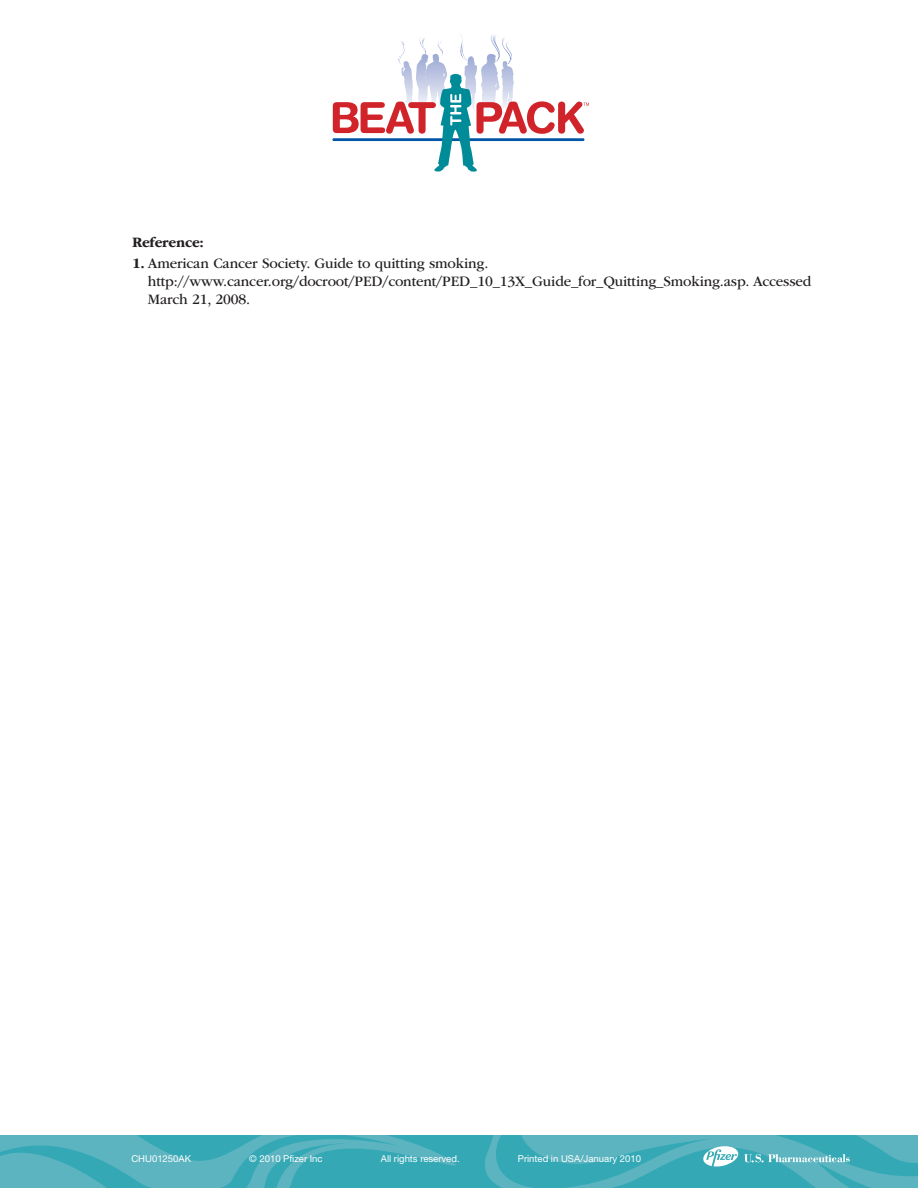
<style>
.page{position:relative;width:918px;height:1188px;background:#fff}
.page>*{position:absolute;margin:0;border:0;box-sizing:border-box;transform-origin:0 0}
.t1{font:15px/18px "ITC Garamond Std";letter-spacing:-.01em;color:#231f20}
.t2{font:700 15px "ITC Garamond Std";letter-spacing:-.01em;color:#231f20}
.t3{font:9.45px "Helvetica Neue LT Std";color:#fff}
.s1{font-weight:700}
</style>
<div class="page">
<img style="left:460px;top:35px;width:4px;height:24px">
<img style="left:464px;top:56px;width:13px;height:18px">
<img style="left:420px;top:37px;width:6px;height:17px">
<img style="left:430px;top:54px;width:14px;height:20px">
<img style="left:416px;top:54px;width:14px;height:20px">
<img style="left:438px;top:41px;width:1px;height:19px">
<img style="left:439px;top:40px;width:4px;height:20px">
<img style="left:398px;top:45px;width:7px;height:19px">
<img style="left:402px;top:61px;width:10px;height:13px">
<img style="left:502px;top:37px;width:10px;height:25px">
<img style="left:481px;top:54px;width:17px;height:20px">
<img style="left:490px;top:35px;width:10px;height:27px">
<img style="left:498px;top:61px;width:12px;height:13px">
<hr style="left:332px;top:138px;width:253px;height:3px;background:#0155a5">
<svg style="left:333px;top:74px;width:256px;height:98px"></svg>
<svg style="left:0;top:1135px;width:457px;height:53px;background:#47aeb9"></svg>
<svg style="left:474px;top:1135px;width:444px;height:53px;background:#4ab0bb"></svg>
<p class="t2" style="left:132px;top:237px;width:74px">Reference:</p>
<p class="t1" style="left:148px;top:256px;width:665px;text-indent:-16px"><span class="s1">1.</span> American Cancer Society. Guide to quitting smoking. http://www.cancer.org/docroot/PED/content/PED_10_13X_Guide_for_Quitting_Smoking.asp. Accessed<br>March 21, 2008.</p>
<p class="t3" style="left:131px;top:1155px;width:61px">CHU01250AK</p>
<p class="t3" style="left:249px;top:1155px;width:75px">© 2010 Pfizer Inc</p>
<p class="t3" style="left:381px;top:1155px;width:80px">All rights reserved.</p>
<p class="t3" style="left:518px;top:1155px;width:125px">Printed in USA/January 2010</p>
</div>
